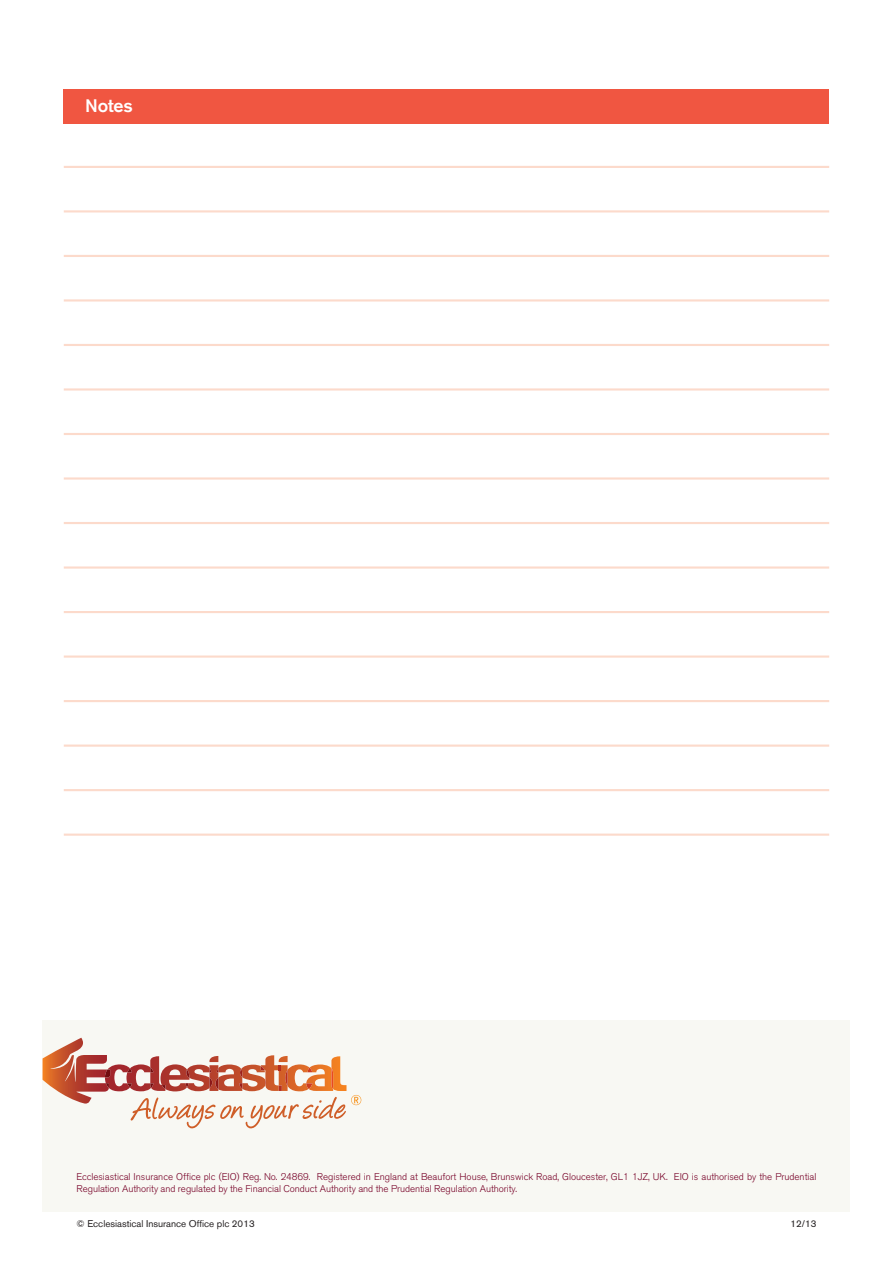
<style>
.page{position:relative;width:893px;height:1263px;background:#fff}
.page>*{position:absolute;margin:0;border:0;box-sizing:border-box;transform-origin:0 0}
.t1{font:500 18px "Akzidenz Grotesk BQ";letter-spacing:-.005em;color:#fff}
.t2{font:300 9.75px/12px "Akzidenz Grotesk BQ";letter-spacing:-.005em;color:#760026}
.t3{font:9.75px "Akzidenz Grotesk BQ";color:#231f20}
</style>
<div class="page">
<div style="left:43px;top:1020px;width:807px;height:192px;background:#f8f8f3"></div>
<svg style="left:43px;top:1038px;width:318px;height:90px"></svg>
<hr style="left:64px;top:166px;width:765px;height:2px;background:#fcdacb">
<hr style="left:64px;top:210px;width:765px;height:2px;background:#fcdacb">
<hr style="left:64px;top:255px;width:765px;height:2px;background:#fcdacb">
<hr style="left:64px;top:299px;width:765px;height:2px;background:#fcdacb">
<hr style="left:64px;top:344px;width:765px;height:2px;background:#fcdacb">
<hr style="left:64px;top:388px;width:765px;height:3px;background:#fcdacb">
<hr style="left:64px;top:433px;width:765px;height:2px;background:#fcdacb">
<hr style="left:64px;top:477px;width:765px;height:3px;background:#fcdacb">
<hr style="left:64px;top:522px;width:765px;height:2px;background:#fcdacb">
<hr style="left:64px;top:566px;width:765px;height:3px;background:#fcdacb">
<hr style="left:64px;top:611px;width:765px;height:2px;background:#fcdacb">
<hr style="left:64px;top:655px;width:765px;height:3px;background:#fcdacb">
<hr style="left:64px;top:700px;width:765px;height:2px;background:#fcdacb">
<hr style="left:64px;top:744px;width:765px;height:3px;background:#fcdacb">
<hr style="left:64px;top:789px;width:765px;height:2px;background:#fcdacb">
<hr style="left:64px;top:833px;width:765px;height:3px;background:#fcdacb">
<div style="left:64px;top:89px;width:765px;height:34px;background:#f05641"></div>
<h1 class="t1" style="left:85px;top:100px;width:49px">Notes</h1>
<p class="t2" style="left:77px;top:1172px;width:741px">Ecclesiastical Insurance Office plc (EIO) Reg. No. 24869. Registered in England at Beaufort House, Brunswick Road, Gloucester, GL1 1JZ, UK. EIO is authorised by the Prudential<br>Regulation Authority and regulated by the Financial Conduct Authority and the Prudential Regulation Authority.</p>
<p class="t3" style="left:77px;top:1220px;width:180px">© Ecclesiastical Insurance Office plc 2013</p>
<p class="t3" style="left:790px;top:1220px;width:27px">12/13</p>
</div>
